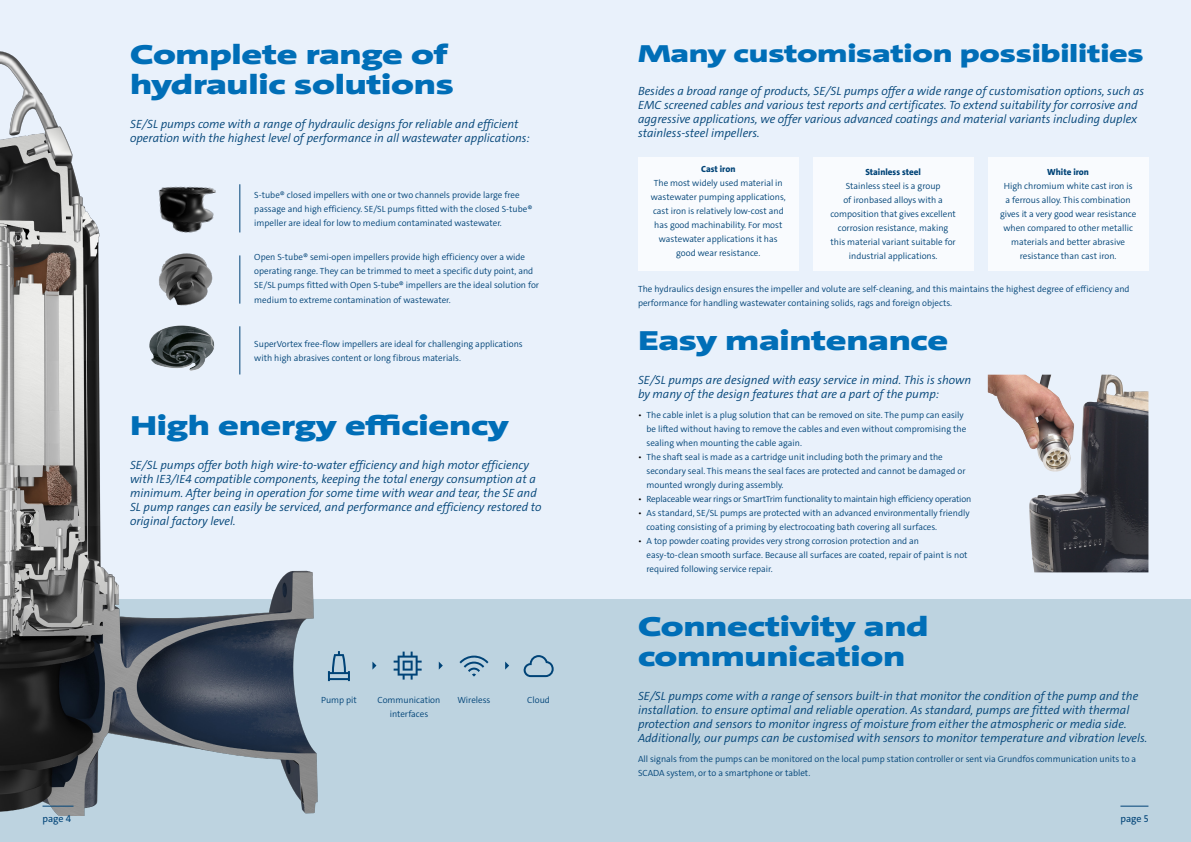
<style>
.page{position:relative;width:1191px;height:842px;background:#fff}
.page>*{position:absolute;margin:0;border:0;box-sizing:border-box;transform-origin:0 0}
.t1{font:900 28px/30px "Grundfos The Sans Extd";letter-spacing:-.01em;color:#006eb7}
.t2{font:900 25px "Grundfos The Sans Extd";letter-spacing:-.01em;color:#006eb7}
.t3{font:italic 300 12px/14px "Grundfos The Sans";color:#004377}
.t4{font:10px "Grundfos The Sans";color:#004377}
.t5{font:300 9px/14px "Grundfos The Sans";color:#004377}
.t6{font:300 9px "Grundfos The Sans";letter-spacing:-.02em;color:#004377}
.t7{font:800 9px "Grundfos The Sans";color:#004377}
.s1{font-family:"Grundfos The Sans V2 OT 4 SL";font-weight:400;color:#000}
</style>
<div class="page">
<div style="left:0;top:0;width:1191px;height:600px;background:#e9f1fb"></div>
<div style="left:0;top:600px;width:1191px;height:242px;background:#bdd3e0"></div>
<img style="left:0;top:30px;width:325px;height:785px">
<div style="left:130px;top:170px;width:422px;height:216px;background:#e9f1fb"></div>
<hr style="left:130px;top:243px;width:116px;height:2px;background:#e9f1fb">
<hr style="left:246px;top:243px;width:306px;height:2px;background:#e9f1fb">
<hr style="left:130px;top:312px;width:116px;height:2px;background:#e9f1fb">
<hr style="left:246px;top:312px;width:306px;height:2px;background:#e9f1fb">
<div style="left:638px;top:157px;width:160px;height:113px;background:#f9fbfe"></div>
<div style="left:813px;top:157px;width:160px;height:113px;background:#f9fbfe"></div>
<div style="left:987px;top:157px;width:161px;height:113px;background:#f9fbfe"></div>
<img style="left:125px;top:229px;width:117px;height:103px">
<img style="left:149px;top:326px;width:65px;height:45px">
<img style="left:143px;top:172px;width:90px;height:71px">
<svg style="left:328px;top:651px;width:22px;height:30px"></svg>
<svg style="left:393px;top:652px;width:28px;height:28px"></svg>
<svg style="left:523px;top:655px;width:30px;height:22px"></svg>
<svg style="left:459px;top:656px;width:29px;height:21px"></svg>
<svg style="left:372px;top:661px;width:4px;height:9px"></svg>
<svg style="left:439px;top:662px;width:4px;height:8px"></svg>
<svg style="left:505px;top:661px;width:4px;height:9px"></svg>
<img style="left:987px;top:375px;width:161px;height:197px">
<hr style="left:240px;top:184px;width:1px;height:48px;background:#004377">
<hr style="left:240px;top:255px;width:1px;height:49px;background:#004377">
<hr style="left:240px;top:326px;width:1px;height:48px;background:#004377">
<hr style="left:43px;top:806px;width:30px;height:1px;background:#004377">
<svg style="left:1120px;top:806px;width:28px;height:1px"></svg>
<h1 class="t1" style="left:130px;top:40px;width:325px">Complete range of hydraulic solutions</h1>
<h3 class="t3" style="left:130px;top:117px;width:401px">SE/SL pumps come with a range of hydraulic designs for reliable and efficient operation with the highest level of performance in all wastewater applications:</h3>
<p class="t5" style="left:254px;top:188px;width:279px">S-tube® closed impellers with one or two channels provide large free passage and high efficiency. SE/SL pumps fitted with the closed S-tube® impeller are ideal for low to medium contaminated wastewater.</p>
<p class="t5" style="left:254px;top:250px;width:286px">Open S-tube® semi-open impellers provide high efficiency over a wide operating range. They can be trimmed to meet a specific duty point, and SE/SL pumps fitted with Open S-tube® impellers are the ideal solution for medium to extreme contamination of wastewater.</p>
<p class="t5" style="left:254px;top:337px;width:270px">SuperVortex free-flow impellers are ideal for challenging applications with high abrasives content or long fibrous materials.</p>
<h1 class="t1" style="left:130px;top:411px;width:380px">High energy efficiency</h1>
<p class="t3" style="left:130px;top:458px;width:413px">SE/SL pumps offer both high wire-to-water efficiency and high motor efficiency with IE3/IE4 compatible components, keeping the total energy consumption at a minimum. After being in operation for some time with wear and tear, the SE and SL pump ranges can easily be serviced, and performance and efficiency restored to original factory level.</p>
<p class="t5" style="left:321px;top:693px;width:37px">Pump pit</p>
<p class="t5" style="left:377px;top:693px;width:64px;text-align:center">Communication interfaces</p>
<p class="t5" style="left:457px;top:693px;width:34px">Wireless</p>
<p class="t5" style="left:527px;top:693px;width:24px">Cloud</p>
<h2 class="t2" style="left:638px;top:37px;width:507px">Many customisation possibilities</h2>
<p class="t3" style="left:638px;top:84px;width:508px">Besides a broad range of products, SE/SL pumps offer a wide range of customisation options, such as EMC screened cables and various test reports and certificates. To extend suitability for corrosive and aggressive applications, we offer various advanced coatings and material variants including duplex stainless-steel impellers.</p>
<p class="t7" style="left:701px;top:163px;width:36px">Cast iron</p>
<p class="t5" style="left:651px;top:176px;width:136px;text-align:center">The most widely used material in wastewater pumping applications, cast iron is relatively low-cost and has good machinability. For most wastewater applications it has good wear resistance.</p>
<p class="t7" style="left:865px;top:166px;width:57px">Stainless steel</p>
<p class="t5" style="left:830px;top:179px;width:127px;text-align:center">Stainless steel is a group<br>of ironbased alloys with a composition that gives excellent corrosion resistance, making this material variant suitable for industrial applications.</p>
<p class="t7" style="left:1047px;top:166px;width:43px">White iron</p>
<p class="t5" style="left:1000px;top:179px;width:138px;text-align:center">High chromium white cast iron is<br>a ferrous alloy. This combination gives it a very good wear resistance when compared to other metallic materials and better abrasive resistance than cast iron.</p>
<p class="t5" style="left:638px;top:282px;width:493px">The hydraulics design ensures the impeller and volute are self-cleaning, and this maintains the highest degree of efficiency and performance for handling wastewater containing solids, rags and foreign objects.</p>
<h1 class="t1" style="left:638px;top:325px;width:312px">Easy maintenance</h1>
<h3 class="t3" style="left:638px;top:373px;width:335px">SE/SL pumps are designed with easy service in mind. This is shown by many of the design features that are a part of the pump:</h3>
<p class="t5" style="left:646px;top:408px;width:321px;text-indent:-9px"><span class="s1">•</span> The cable inlet is a plug solution that can be removed on site. The pump can easily be lifted without having to remove the cables and even without compromising the sealing when mounting the cable again.</p>
<p class="t5" style="left:646px;top:450px;width:320px;text-indent:-9px"><span class="s1">•</span> The shaft seal is made as a cartridge unit including both the primary and the secondary seal. This means the seal faces are protected and cannot be damaged or mounted wrongly during assembly.</p>
<p class="t6" style="left:638px;top:494px;width:335px"><span class="s1">•</span> Replaceable wear rings or SmartTrim functionality to maintain high efficiency operation</p>
<p class="t5" style="left:646px;top:506px;width:324px;text-indent:-9px"><span class="s1">•</span> As standard, SE/SL pumps are protected with an advanced environmentally friendly coating consisting of a priming by electrocoating bath covering all surfaces.</p>
<p class="t5" style="left:646px;top:534px;width:322px;text-indent:-9px"><span class="s1">•</span> A top powder coating provides very strong corrosion protection and an easy-to-clean smooth surface. Because all surfaces are coated, repair of paint is not required following service repair.</p>
<h1 class="t1" style="left:638px;top:611px;width:292px">Connectivity and communication</h1>
<p class="t3" style="left:638px;top:689px;width:511px">SE/SL pumps come with a range of sensors built-in that monitor the condition of the pump and the installation. to ensure optimal and reliable operation. As standard, pumps are fitted with thermal protection and sensors to monitor ingress of moisture from either the atmospheric or media side.<br>Additionally, our pumps can be customised with sensors to monitor temperature and vibration levels.</p>
<p class="t5" style="left:638px;top:752px;width:500px">All signals from the pumps can be monitored on the local pump station controller or sent via Grundfos communication units to a<br>SCADA system, or to a smartphone or tablet.</p>
<p class="t4" style="left:43px;top:812px;width:30px">page 4</p>
<p class="t4" style="left:1120px;top:812px;width:29px">page 5</p>
</div>
